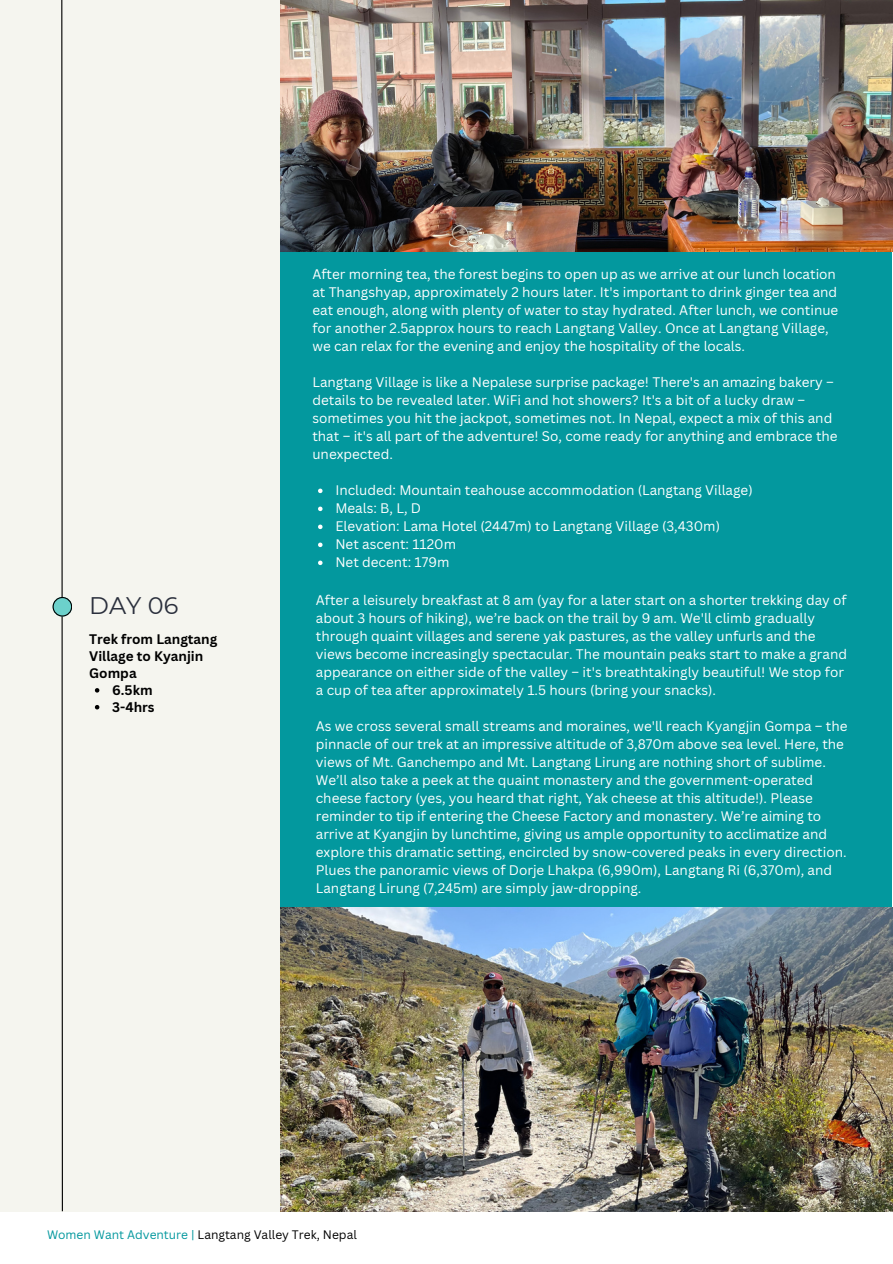
<style>
.page{position:relative;width:893px;height:1264px;background:#fff}
.page>*{position:absolute;margin:0;border:0;box-sizing:border-box;transform-origin:0 0}
.t1{font:24px "Montserrat";color:#2a2f3c}
.t2{font:13.5px/18px "Canva Sans";color:#fff}
.t3{font:700 13.5px/16.8px "Canva Sans";color:#000}
.t4{font:12px "Canva Sans";color:#000}
.s1{color:#03989e}
</style>
<div class="page">
<div style="left:0;top:0;width:280px;height:1211px;background:#f5f5ef"></div>
<div style="left:280px;top:0;width:612px;height:1211px;background:#03989e"></div>
<svg style="left:318px;top:488px;width:4px;height:5px"></svg>
<svg style="left:318px;top:506px;width:4px;height:5px"></svg>
<svg style="left:318px;top:524px;width:4px;height:5px"></svg>
<svg style="left:318px;top:542px;width:4px;height:5px"></svg>
<svg style="left:318px;top:560px;width:4px;height:5px"></svg>
<svg style="left:95px;top:688px;width:4px;height:4px"></svg>
<svg style="left:95px;top:705px;width:4px;height:4px"></svg>
<img style="left:281px;top:0;width:611px;height:252px">
<img style="left:281px;top:908px;width:611px;height:303px">
<svg style="left:53px;top:0;width:19px;height:1212px"></svg>
<p class="t2" style="left:312px;top:265px;width:527px">After morning tea, the forest begins to open up as we arrive at our lunch location at Thangshyap, approximately 2 hours later. It's important to drink ginger tea and eat enough, along with plenty of water to stay hydrated. After lunch, we continue for another 2.5approx hours to reach Langtang Valley. Once at Langtang Village, we can relax for the evening and enjoy the hospitality of the locals.</p>
<p class="t2" style="left:312px;top:373px;width:526px">Langtang Village is like a Nepalese surprise package! There's an amazing bakery – details to be revealed later. WiFi and hot showers? It's a bit of a lucky draw – sometimes you hit the jackpot, sometimes not. In Nepal, expect a mix of this and that – it's all part of the adventure! So, come ready for anything and embrace the unexpected.</p>
<p class="t1" style="left:89px;top:591px;width:90px">DAY 06</p>
<p class="t3" style="left:89px;top:630px;width:129px">Trek from Langtang<br>Village to Kyanjin<br>Gompa</p>
<p class="t3" style="left:112px;top:681px;width:42px">6.5km</p>
<p class="t3" style="left:112px;top:698px;width:44px">3-4hrs</p>
<p class="t2" style="left:335px;top:481px;width:419px">Included: Mountain teahouse accommodation (Langtang Village)</p>
<p class="t2" style="left:335px;top:499px;width:87px">Meals: B, L, D</p>
<p class="t2" style="left:335px;top:517px;width:386px">Elevation: Lama Hotel (2447m) to Langtang Village (3,430m)</p>
<p class="t2" style="left:335px;top:535px;width:122px">Net ascent: 1120m</p>
<p class="t2" style="left:335px;top:553px;width:116px">Net decent: 179m</p>
<p class="t2" style="left:316px;top:590px;width:532px">After a leisurely breakfast at 8 am (yay for a later start on a shorter trekking day of about 3 hours of hiking), we’re back on the trail by 9 am. We'll climb gradually through quaint villages and serene yak pastures, as the valley unfurls and the views become increasingly spectacular. The mountain peaks start to make a grand appearance on either side of the valley – it's breathtakingly beautiful! We stop for a cup of tea after approximately 1.5 hours (bring your snacks).</p>
<p class="t2" style="left:316px;top:716px;width:533px">As we cross several small streams and moraines, we'll reach Kyangjin Gompa – the pinnacle of our trek at an impressive altitude of 3,870m above sea level. Here, the views of Mt. Ganchempo and Mt. Langtang Lirung are nothing short of sublime.<br>We’ll also take a peek at the quaint monastery and the government-operated cheese factory (yes, you heard that right, Yak cheese at this altitude!). Please reminder to tip if entering the Cheese Factory and monastery. We’re aiming to arrive at Kyangjin by lunchtime, giving us ample opportunity to acclimatize and explore this dramatic setting, encircled by snow-covered peaks in every direction.<br>Plues the panoramic views of Dorje Lhakpa (6,990m), Langtang Ri (6,370m), and Langtang Lirung (7,245m) are simply jaw-dropping.</p>
<p class="t4" style="left:47px;top:1225px;width:311px"><span class="s1">Women Want Adventure |</span> Langtang Valley Trek, Nepal</p>
</div>
